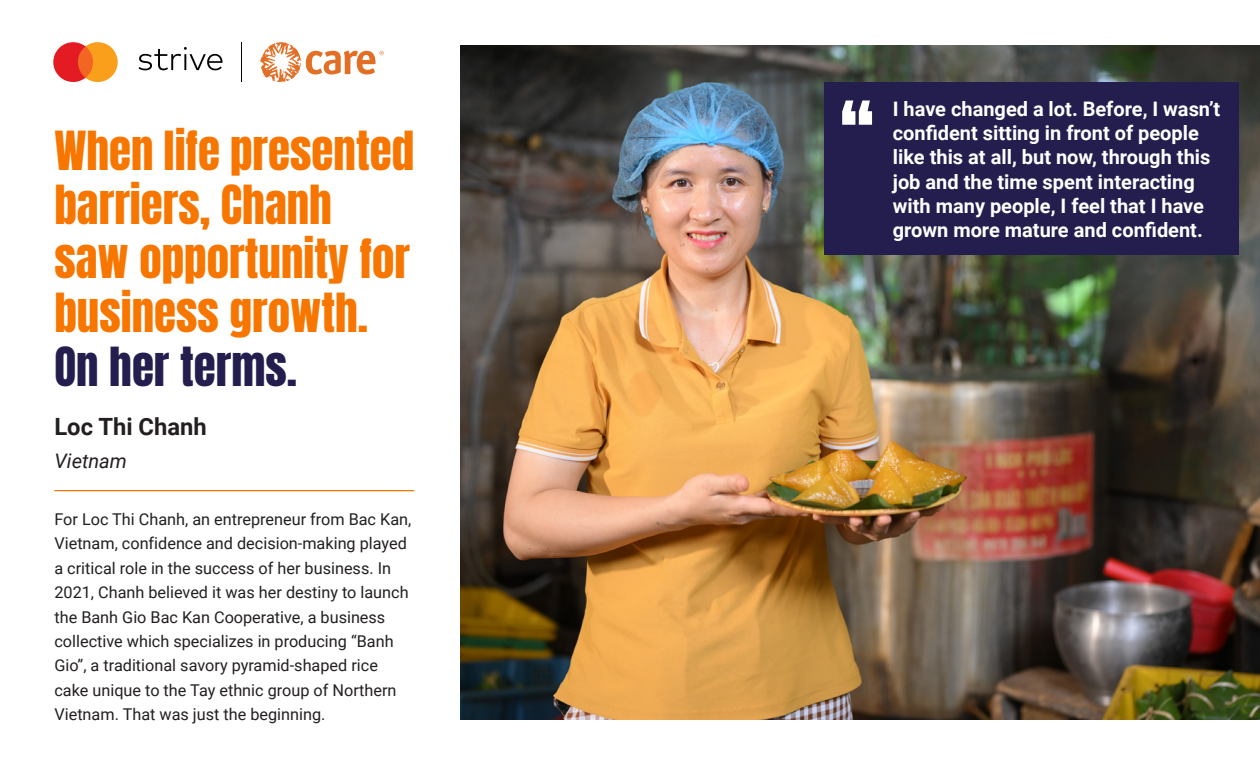
<style>
.page{position:relative;width:1260px;height:765px;background:#fff}
.page>*{position:absolute;margin:0;border:0;box-sizing:border-box;transform-origin:0 0}
._19_26_Header_Black{font:45px/54px "Anton";color:#f77600}
._19_26_Header_Black-2{font:700 23.75px "Roboto";color:#231f20}
.Quote_on_Indigo{font:700 20px/24.4px "Roboto";color:#fff}
._19_26_Header_Black-3{font:italic 20px "Roboto";color:#231f20}
._13_19_5{font:16.25px/24.4px "Roboto";color:#231f20}
.s1{color:#241e4f}
</style>
<div class="page">
<img style="left:460px;top:45px;width:800px;height:675px">
<svg style="left:53px;top:42px;width:65px;height:40px;background:#f27946"></svg>
<svg style="left:139px;top:47px;width:84px;height:23px"></svg>
<svg style="left:260px;top:42px;width:124px;height:40px"></svg>
<hr style="left:242px;top:42px;width:1px;height:40px;background:#010101">
<hr style="left:54px;top:490px;width:360px;height:1px;background:#f77600">
<div style="left:824px;top:82px;width:414px;height:173px;background:#241e4f"></div>
<svg style="left:842px;top:101px;width:30px;height:24px"></svg>
<p class="_19_26_Header_Black" style="left:54px;top:128px;width:361px">When life presented barriers, Chanh saw opportunity for business growth.<br><span class="s1">On her terms.</span></p>
<p class="_19_26_Header_Black-2" style="left:54px;top:410px;width:154px">Loc Thi Chanh</p>
<p class="_19_26_Header_Black-3" style="left:54px;top:446px;width:74px">Vietnam</p>
<p class="_13_19_5" style="left:54px;top:506px;width:358px">For Loc Thi Chanh, an entrepreneur from Bac Kan, Vietnam, confidence and decision-making played a critical role in the success of her business. In 2021, Chanh believed it was her destiny to launch the Banh Gio Bac Kan Cooperative, a business collective which specializes in producing “Banh Gio”, a traditional savory pyramid-shaped rice cake unique to the Tay ethnic group of Northern Vietnam. That was just the beginning.</p>
<p class="Quote_on_Indigo" style="left:893px;top:95px;width:329px">I have changed a lot. Before, I wasn’t confident sitting in front of people like this at all, but now, through this job and the time spent interacting with many people, I feel that I have grown more mature and confident.</p>
</div>
